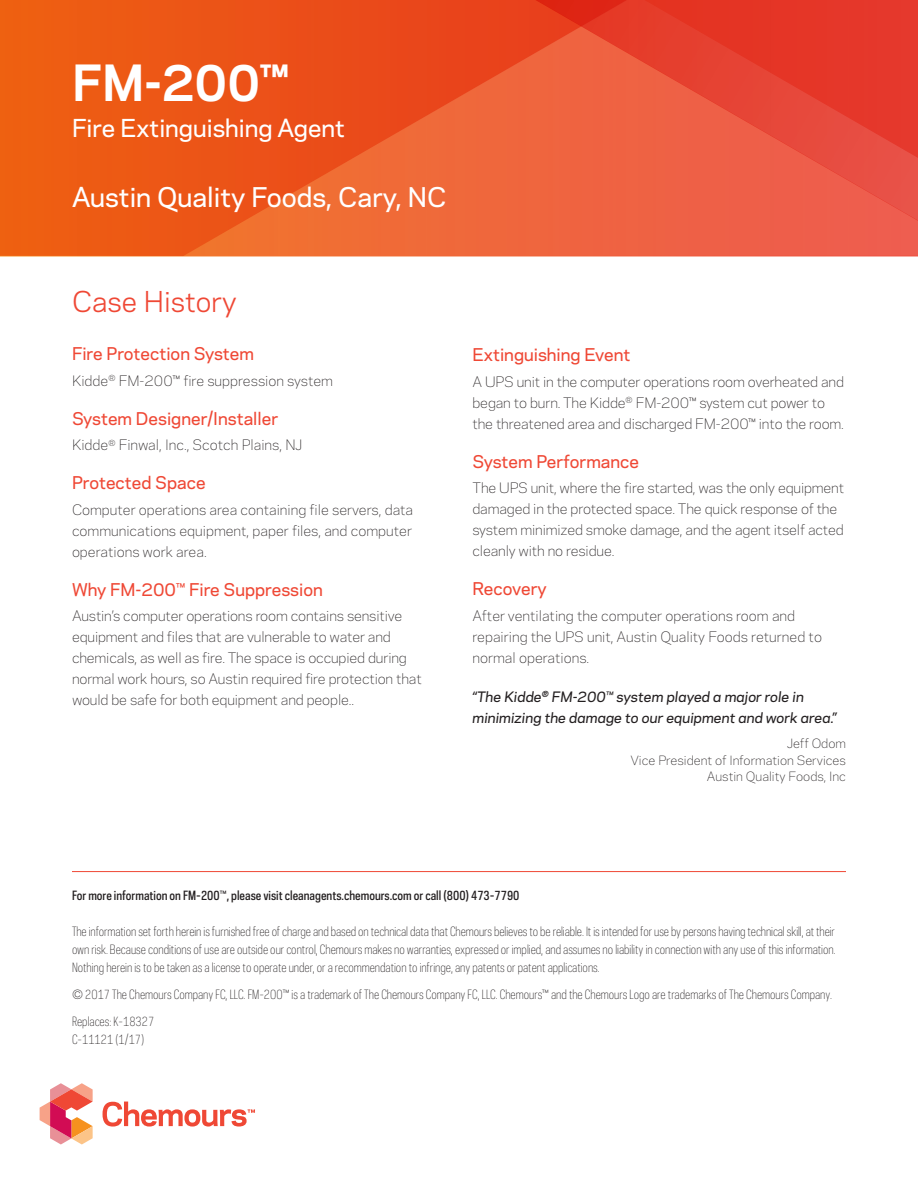
<style>
.page{position:relative;width:918px;height:1188px;background:#fff}
.page>*{position:absolute;margin:0;border:0;box-sizing:border-box;transform-origin:0 0}
.t1{font:700 46.8px "Chemours Sans";color:#fff}
.t2{font:27px "Chemours Sans";color:#ef4835}
.t3{font:500 25.5px "Chemours Sans";color:#fff}
.t4{font:500 23.25px "Chemours Sans";color:#fff}
.t5{font:500 16.5px "Chemours Sans";color:#ef4835}
.t6{font:300 13.5px/21px "Chemours Sans";letter-spacing:-.01em;color:#231f20}
.t7{font:italic 500 13.5px/21px "Chemours Sans";color:#231f20}
.t8{font:300 12px/18px "Chemours Sans Cond";color:#231f20;text-align:justify}
.t9{font:500 12px "Chemours Sans Cond";color:#231f20}
.t10{font:300 12px/16.5px "Chemours Sans";color:#231f20;text-align:right}
</style>
<div class="page">
<div style="left:0;top:0;width:183px;height:256px;background:#ed5b14"></div>
<svg style="left:183px;top:0;width:735px;height:256px;background:#ec5826"></svg>
<svg style="left:465px;top:0;width:453px;height:230px;background:#ea5138"></svg>
<svg style="left:40px;top:1083px;width:53px;height:61px"></svg>
<svg style="left:103px;top:1102px;width:152px;height:25px"></svg>
<hr style="left:72px;top:871px;width:774px;height:1px;background:#ef4835">
<h1 class="t1" style="left:72px;top:48px;width:217px">FM-200™</h1>
<h3 class="t4" style="left:72px;top:111px;width:275px">Fire Extinguishing Agent</h3>
<h3 class="t3" style="left:72px;top:178px;width:376px">Austin Quality Foods, Cary, NC</h3>
<h2 class="t2" style="left:72px;top:282px;width:166px">Case History</h2>
<p class="t5" style="left:72px;top:341px;width:184px">Fire Protection System</p>
<p class="t6" style="left:72px;top:369px;width:263px">Kidde<sup>®</sup> FM-200™ fire suppression system</p>
<p class="t5" style="left:72px;top:406px;width:208px">System Designer/Installer</p>
<p class="t6" style="left:72px;top:434px;width:232px">Kidde<sup>®</sup> Finwal, Inc., Scotch Plains, NJ</p>
<p class="t5" style="left:72px;top:470px;width:135px">Protected Space</p>
<p class="t6" style="left:72px;top:498px;width:343px;text-align:justify">Computer operations area containing file servers, data communications equipment, paper files, and computer operations work area.</p>
<p class="t5" style="left:72px;top:577px;width:252px">Why FM-200™ Fire Suppression</p>
<p class="t6" style="left:72px;top:605px;width:351px">Austin’s computer operations room contains sensitive equipment and files that are vulnerable to water and chemicals, as well as fire. The space is occupied during normal work hours, so Austin required fire protection that would be safe for both equipment and people..</p>
<p class="t5" style="left:472px;top:342px;width:159px">Extinguishing Event</p>
<p class="t6" style="left:472px;top:370px;width:373px">A UPS unit in the computer operations room overheated and began to burn. The Kidde<sup>®</sup> FM-200™ system cut power to the threatened area and discharged FM-200™ into the room.</p>
<p class="t5" style="left:472px;top:449px;width:168px">System Performance</p>
<p class="t6" style="left:472px;top:477px;width:373px">The UPS unit, where the fire started, was the only equipment damaged in the protected space. The quick response of the system minimized smoke damage, and the agent itself acted cleanly with no residue.</p>
<p class="t5" style="left:472px;top:576px;width:76px">Recovery</p>
<p class="t6" style="left:472px;top:604px;width:351px">After ventilating the computer operations room and repairing the UPS unit, Austin Quality Foods returned to normal operations.</p>
<p class="t7" style="left:472px;top:685px;width:366px">“The Kidde<sup>®</sup> FM-200™ system played a major role in minimizing the damage to our equipment and work area.”</p>
<p class="t10" style="left:630px;top:735px;width:217px">Jeff Odom<br>Vice President of Information Services<br>Austin Quality Foods, Inc</p>
<p class="t9" style="left:72px;top:887px;width:449px">For more information on FM-200™, please visit cleanagents.chemours.com or call (800) 473-7790</p>
<p class="t8" style="left:72px;top:922px;width:765px">The information set forth herein is furnished free of charge and based on technical data that Chemours believes to be reliable. It is intended for use by persons having technical skill, at their own risk. Because conditions of use are outside our control, Chemours makes no warranties, expressed or implied, and assumes no liability in connection with any use of this information.<br>Nothing herein is to be taken as a license to operate under, or a recommendation to infringe, any patents or patent applications.</p>
<p class="t8" style="left:72px;top:985px;width:762px">© 2017 The Chemours Company FC, LLC. FM-200™ is a trademark of The Chemours Company FC, LLC. Chemours™ and the Chemours Logo are trademarks of The Chemours Company.</p>
<p class="t8" style="left:72px;top:1012px;width:84px">Replaces: K-18327<br>C-11121 (1/17)</p>
</div>
